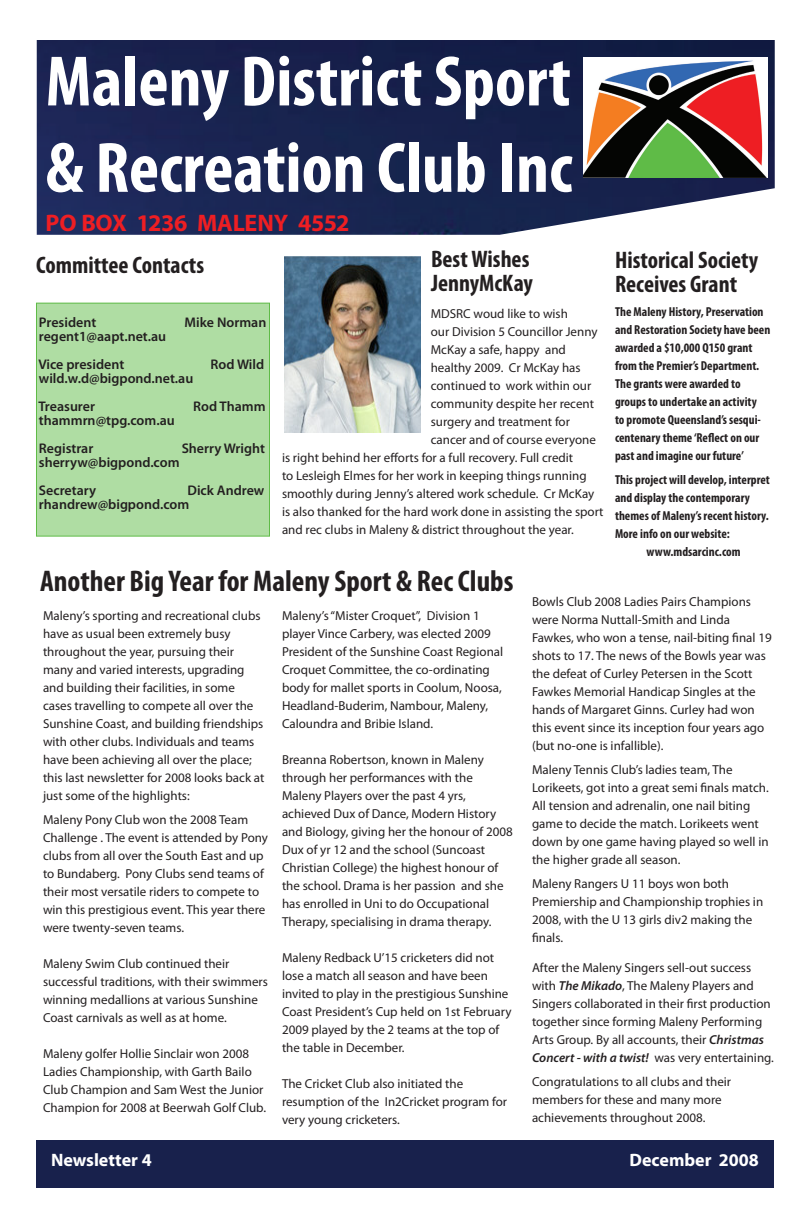
<style>
.page{position:relative;width:810px;height:1224px;background:#fff}
.page>*{position:absolute;margin:0;border:0;box-sizing:border-box;transform-origin:0 0}
.Document_Title{font:700 condensed 72px "Myriad Pro";color:#fff}
.Table_Body{font:700 condensed 30px "Myriad Pro";color:#231f20}
.Table_Body-2{font:700 condensed 24px/24px "Myriad Pro";color:#231f20}
.Table_Head{font:700 24px "Myriad Pro";letter-spacing:-.015em;color:#ee1e23}
.Body_2{font:700 18px "Myriad Pro";color:#fff}
.Table_Body-3{font:600 14px "Myriad Pro";color:#231f20}
.Table_Body-4{font:13px/18px "Myriad Pro";color:#231f20}
.Table_Body-5{font:700 condensed 13px/18px "Myriad Pro";color:#231f20}
.s1{font-weight:600;font-style:italic}
</style>
<div class="page">
<img style="left:37px;top:40px;width:738px;height:195px">
<div style="left:36px;top:303px;width:234px;height:233px;background:#afdda3"></div>
<div style="left:36px;top:303px;width:234px;height:234px;border:1px solid #5fbb47"></div>
<div style="left:36px;top:1140px;width:738px;height:48px;background:#18214c"></div>
<img style="left:284px;top:256px;width:137px;height:177px">
<img style="left:583px;top:57px;width:185px;height:121px">
<p class="Document_Title" style="left:46px;top:36px;width:527px">Maleny District Sport</p>
<p class="Document_Title" style="left:46px;top:123px;width:528px">&amp; Recreation Club Inc</p>
<p class="Table_Head" style="left:46px;top:207px;width:306px">PO BOX 1236 MALENY 4552</p>
<p class="Table_Body-2" style="left:36px;top:253px;width:170px">Committee Contacts</p>
<p class="Table_Body-2" style="left:431px;top:247px;width:103px">Best Wishes<br>JennyMcKay</p>
<p class="Table_Body-4" style="left:431px;top:304px;width:139px">MDSRC woud like to wish</p>
<p class="Table_Body-4" style="left:431px;top:322px;width:168px">our Division 5 Councillor Jenny</p>
<p class="Table_Body-4" style="left:431px;top:340px;width:137px">McKay a safe, happy and</p>
<p class="Table_Body-4" style="left:431px;top:358px;width:151px">healthy 2009. Cr McKay has</p>
<p class="Table_Body-4" style="left:431px;top:376px;width:162px">continued to work within our</p>
<p class="Table_Body-4" style="left:431px;top:394px;width:165px">community despite her recent</p>
<p class="Table_Body-4" style="left:431px;top:412px;width:141px">surgery and treatment for</p>
<p class="Table_Body-4" style="left:431px;top:430px;width:167px">cancer and of course everyone</p>
<p class="Table_Body-4" style="left:282px;top:448px;width:293px">is right behind her efforts for a full recovery. Full credit</p>
<p class="Table_Body-4" style="left:282px;top:466px;width:306px">to Lesleigh Elmes for her work in keeping things running</p>
<p class="Table_Body-4" style="left:282px;top:484px;width:314px">smoothly during Jenny’s altered work schedule. Cr McKay</p>
<p class="Table_Body-4" style="left:282px;top:502px;width:323px">is also thanked for the hard work done in assisting the sport</p>
<p class="Table_Body-4" style="left:282px;top:520px;width:293px">and rec clubs in Maleny &amp; district throughout the year.</p>
<p class="Table_Body-3" style="left:39px;top:313px;width:59px">President</p>
<p class="Table_Body-3" style="left:185px;top:313px;width:83px">Mike Norman</p>
<p class="Table_Body-3" style="left:39px;top:327px;width:129px">regent1@aapt.net.au</p>
<p class="Table_Body-3" style="left:38px;top:355px;width:87px">Vice president</p>
<p class="Table_Body-3" style="left:211px;top:355px;width:55px">Rod Wild</p>
<p class="Table_Body-3" style="left:39px;top:369px;width:156px">wild.w.d@bigpond.net.au</p>
<p class="Table_Body-3" style="left:38px;top:397px;width:58px">Treasurer</p>
<p class="Table_Body-3" style="left:193px;top:397px;width:74px">Rod Thamm</p>
<p class="Table_Body-3" style="left:39px;top:411px;width:137px">thammrn@tpg.com.au</p>
<p class="Table_Body-3" style="left:39px;top:439px;width:56px">Registrar</p>
<p class="Table_Body-3" style="left:182px;top:439px;width:85px">Sherry Wright</p>
<p class="Table_Body-3" style="left:39px;top:453px;width:142px">sherryw@bigpond.com</p>
<p class="Table_Body-3" style="left:39px;top:481px;width:59px">Secretary</p>
<p class="Table_Body-3" style="left:187px;top:481px;width:78px">Dick Andrew</p>
<p class="Table_Body-3" style="left:39px;top:495px;width:152px">rhandrew@bigpond.com</p>
<p class="Table_Body-2" style="left:615px;top:248px;width:145px">Historical Society</p>
<p class="Table_Body-2" style="left:615px;top:272px;width:124px">Receives Grant</p>
<p class="Table_Body-5" style="left:615px;top:302px;width:157px">The Maleny History, Preservation and Restoration Society have been awarded a $10,000 Q150 grant from the Premier’s Department.<br>The grants were awarded to groups to undertake an activity<br>to promote Queensland’s sesqui&shy;centenary theme ‘Reflect on our past and imagine our future’</p>
<p class="Table_Body-5" style="left:615px;top:470px;width:156px">This project will develop, interpret and display the contemporary themes of Maleny’s recent history.</p>
<p class="Table_Body-5" style="left:615px;top:524px;width:116px">More info on our website:</p>
<p class="Table_Body-5" style="left:646px;top:542px;width:96px">www.mdsarcinc.com</p>
<p class="Table_Body" style="left:40px;top:562px;width:475px">Another Big Year for Maleny Sport &amp; Rec Clubs</p>
<p class="Table_Body-4" style="left:43px;top:606px;width:223px">Maleny’s sporting and recreational clubs have as usual been extremely busy throughout the year, pursuing their many and varied interests, upgrading and building their facilities, in some cases travelling to compete all over the Sunshine Coast, and building friendships with other clubs. Individuals and teams have been achieving all over the place; this last newsletter for 2008 looks back at just some of the highlights:</p>
<p class="Table_Body-4" style="left:43px;top:810px;width:226px">Maleny Pony Club won the 2008 Team Challenge . The event is attended by Pony clubs from all over the South East and up to Bundaberg. Pony Clubs send teams of their most versatile riders to compete to win this prestigious event. This year there were twenty-seven teams.</p>
<p class="Table_Body-4" style="left:43px;top:954px;width:226px">Maleny Swim Club continued their successful traditions, with their swimmers winning medallions at various Sunshine Coast carnivals as well as at home.</p>
<p class="Table_Body-4" style="left:43px;top:1044px;width:225px">Maleny golfer Hollie Sinclair won 2008<br>Ladies Championship, with Garth Bailo Club Champion and Sam West the Junior Champion for 2008 at Beerwah Golf Club.</p>
<p class="Table_Body-4" style="left:282px;top:606px;width:223px">Maleny’s “Mister Croquet”, Division 1 player Vince Carbery, was elected 2009<br>President of the Sunshine Coast Regional Croquet Committee, the co-ordinating body for mallet sports in Coolum, Noosa, Headland-Buderim, Nambour, Maleny, Caloundra and Bribie Island.</p>
<p class="Table_Body-4" style="left:282px;top:750px;width:232px">Breanna Robertson, known in Maleny through her performances with the Maleny Players over the past 4 yrs, achieved Dux of Dance, Modern History and Biology, giving her the honour of 2008<br>Dux of yr 12 and the school (Suncoast Christian College) the highest honour of the school. Drama is her passion and she has enrolled in Uni to do Occupational Therapy, specialising in drama therapy.</p>
<p class="Table_Body-4" style="left:282px;top:948px;width:231px">Maleny Redback U’15 cricketers did not lose a match all season and have been invited to play in the prestigious Sunshine Coast President’s Cup held on 1st February 2009 played by the 2 teams at the top of the table in December.</p>
<p class="Table_Body-4" style="left:282px;top:1074px;width:227px">The Cricket Club also initiated the resumption of the In2Cricket program for very young cricketers.</p>
<p class="Table_Body-4" style="left:532px;top:592px;width:241px">Bowls Club 2008 Ladies Pairs Champions were Norma Nuttall-Smith and Linda Fawkes, who won a tense, nail-biting final 19 shots to 17. The news of the Bowls year was the defeat of Curley Petersen in the Scott Fawkes Memorial Handicap Singles at the hands of Margaret Ginns. Curley had won this event since its inception four years ago (but no-one is infallible).</p>
<p class="Table_Body-4" style="left:532px;top:760px;width:238px">Maleny Tennis Club’s ladies team, The Lorikeets, got into a great semi finals match.<br>All tension and adrenalin, one nail biting game to decide the match. Lorikeets went down by one game having played so well in the higher grade all season.</p>
<p class="Table_Body-4" style="left:532px;top:874px;width:233px">Maleny Rangers U 11 boys won both<br>Premiership and Championship trophies in<br>2008, with the U 13 girls div2 making the finals.</p>
<p class="Table_Body-4" style="left:532px;top:958px;width:244px">After the Maleny Singers sell-out success with <span class="s1">The Mikado</span>, The Maleny Players and Singers collaborated in their first production together since forming Maleny Performing Arts Group. By all accounts, their <span class="s1">Christmas Concert - with a twist!</span> was very entertaining.</p>
<p class="Table_Body-4" style="left:532px;top:1072px;width:201px">Congratulations to all clubs and their members for these and many more achievements throughout 2008.</p>
<p class="Body_2" style="left:51px;top:1149px;width:102px">Newsletter 4</p>
<p class="Body_2" style="left:630px;top:1149px;width:131px">December 2008</p>
</div>
